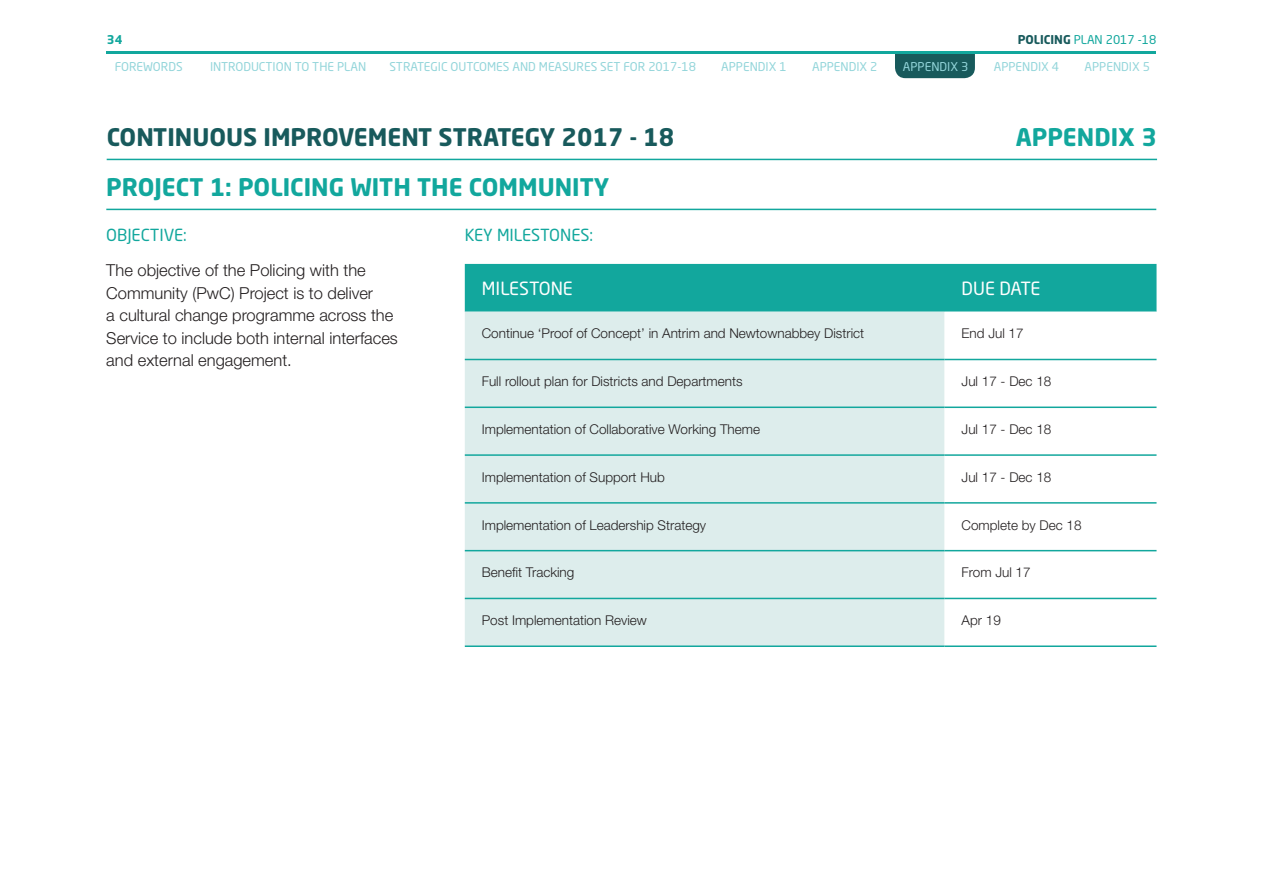
<style>
.page{position:relative;width:1263px;height:893px;background:#fff}
.page>*{position:absolute;margin:0;border:0;box-sizing:border-box;transform-origin:0 0}
._4_0_Head{font:700 24px "Neo Sans Std";color:#12a79d}
._4_0_Head-2{font:700 24px "Neo Sans Std";color:#185a5c}
._3_0_Sub_Head{font:18px "Neo Sans Std";color:#fff}
._1_0_Body{font:300 16.5px/22.5px "Helvetica Neue LT Pro";color:#231f20}
._1_0_Body-2{font:16.5px "Neo Sans Std";color:#12a79d}
._3_0_Sub_Head-2{font:16.5px "Neo Sans Std";color:#12a79d}
._1_3_Body_TABLE{font:300 13.5px "Helvetica Neue LT Pro";color:#231f20}
.t1{font:12px "Neo Sans Std";color:#93d5da}
.t2{font:12px "Neo Sans Std";color:#12a79d}
.t3{font:700 12px "Neo Sans Std";color:#12a79d}
.s1{font-weight:700;color:#185a5c}
</style>
<div class="page">
<div style="left:895px;top:54px;width:80px;height:24px;background:#185a5c"></div>
<hr style="left:107px;top:52px;width:1049px;height:2px;background:#12a79d">
<hr style="left:107px;top:159px;width:1050px;height:1px;background:#12a79d">
<hr style="left:106px;top:209px;width:1050px;height:1px;background:#12a79d">
<div style="left:465px;top:264px;width:691px;height:48px;background:#12a79d"></div>
<div style="left:465px;top:312px;width:479px;height:333px;background:#ddedec"></div>
<svg style="left:944px;top:312px;width:212px;height:333px"></svg>
<hr style="left:465px;top:359px;width:479px;height:1px;background:#12a79d">
<hr style="left:944px;top:359px;width:212px;height:1px;background:#12a79d">
<hr style="left:465px;top:407px;width:479px;height:1px;background:#12a79d">
<hr style="left:944px;top:407px;width:212px;height:1px;background:#12a79d">
<hr style="left:465px;top:454px;width:479px;height:2px;background:#12a79d">
<hr style="left:944px;top:454px;width:212px;height:2px;background:#12a79d">
<hr style="left:465px;top:502px;width:479px;height:2px;background:#12a79d">
<hr style="left:944px;top:502px;width:212px;height:2px;background:#12a79d">
<hr style="left:465px;top:550px;width:479px;height:1px;background:#12a79d">
<hr style="left:944px;top:550px;width:212px;height:1px;background:#12a79d">
<hr style="left:465px;top:598px;width:479px;height:1px;background:#12a79d">
<hr style="left:944px;top:598px;width:212px;height:1px;background:#12a79d">
<hr style="left:465px;top:645px;width:479px;height:2px;background:#12a79d">
<hr style="left:944px;top:645px;width:212px;height:2px;background:#12a79d">
<p class="t3" style="left:107px;top:32px;width:17px">34</p>
<p class="t2" style="left:1018px;top:33px;width:140px"><span class="s1">POLICING</span> PLAN 2017 -18</p>
<p class="t1" style="left:115px;top:59px;width:69px">FOREWORDS</p>
<p class="t1" style="left:210px;top:59px;width:158px">INTRODUCTION TO THE PLAN</p>
<p class="t1" style="left:389px;top:59px;width:308px">STRATEGIC OUTCOMES AND MEASURES SET FOR 2017-18</p>
<p class="t1" style="left:721px;top:59px;width:67px">APPENDIX 1</p>
<p class="t1" style="left:812px;top:59px;width:67px">APPENDIX 2</p>
<p class="t1" style="left:903px;top:59px;width:67px">APPENDIX 3</p>
<p class="t1" style="left:994px;top:59px;width:67px">APPENDIX 4</p>
<p class="t1" style="left:1084px;top:59px;width:67px">APPENDIX 5</p>
<p class="_4_0_Head-2" style="left:107px;top:122px;width:569px">CONTINUOUS IMPROVEMENT STRATEGY 2017 - 18</p>
<p class="_4_0_Head" style="left:1016px;top:122px;width:143px">APPENDIX 3</p>
<p class="_4_0_Head" style="left:106px;top:172px;width:505px">PROJECT 1: POLICING WITH THE COMMUNITY</p>
<p class="_3_0_Sub_Head-2" style="left:106px;top:225px;width:82px">OBJECTIVE:</p>
<p class="_1_0_Body" style="left:106px;top:259px;width:293px">The objective of the Policing with the Community (PwC) Project is to deliver<br>a cultural change programme across the Service to include both internal interfaces and external engagement.</p>
<p class="_1_0_Body-2" style="left:465px;top:225px;width:130px">KEY MILESTONES:</p>
<p class="_3_0_Sub_Head" style="left:482px;top:277px;width:93px">MILESTONE</p>
<p class="_3_0_Sub_Head" style="left:961px;top:277px;width:80px">DUE DATE</p>
<p class="_1_3_Body_TABLE" style="left:482px;top:325px;width:384px">Continue ‘Proof of Concept’ in Antrim and Newtownabbey District</p>
<p class="_1_3_Body_TABLE" style="left:961px;top:325px;width:64px">End Jul 17</p>
<p class="_1_3_Body_TABLE" style="left:482px;top:373px;width:262px">Full rollout plan for Districts and Departments</p>
<p class="_1_3_Body_TABLE" style="left:961px;top:373px;width:91px">Jul 17 - Dec 18</p>
<p class="_1_3_Body_TABLE" style="left:482px;top:421px;width:280px">Implementation of Collaborative Working Theme</p>
<p class="_1_3_Body_TABLE" style="left:961px;top:421px;width:91px">Jul 17 - Dec 18</p>
<p class="_1_3_Body_TABLE" style="left:482px;top:469px;width:185px">Implementation of Support Hub</p>
<p class="_1_3_Body_TABLE" style="left:961px;top:469px;width:91px">Jul 17 - Dec 18</p>
<p class="_1_3_Body_TABLE" style="left:482px;top:516px;width:226px">Implementation of Leadership Strategy</p>
<p class="_1_3_Body_TABLE" style="left:961px;top:516px;width:122px">Complete by Dec 18</p>
<p class="_1_3_Body_TABLE" style="left:482px;top:564px;width:94px">Benefit Tracking</p>
<p class="_1_3_Body_TABLE" style="left:961px;top:564px;width:71px">From Jul 17</p>
<p class="_1_3_Body_TABLE" style="left:482px;top:612px;width:167px">Post Implementation Review</p>
<p class="_1_3_Body_TABLE" style="left:961px;top:612px;width:41px">Apr 19</p>
</div>
